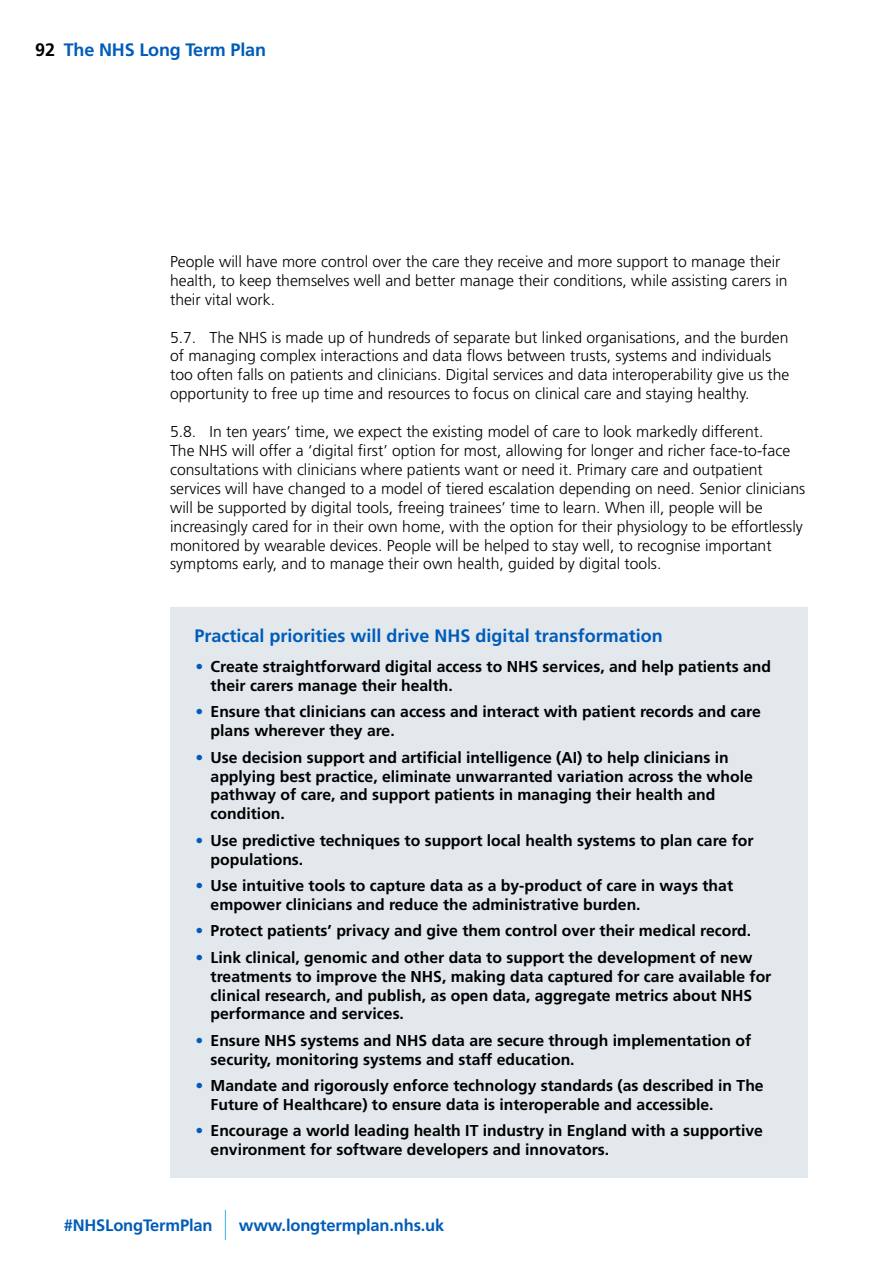
<style>
.page{position:relative;width:893px;height:1263px;background:#fff}
.page>*{position:absolute;margin:0;border:0;box-sizing:border-box;transform-origin:0 0}
.t1{font:700 18px "Frutiger LT Std";color:#005cb9}
.t2{font:700 16.5px "Frutiger LT Std";letter-spacing:-.01em;color:#005cb9}
.t3{font:700 15.75px/18.9px "Frutiger LT Std";color:#000}
.t4{font:300 15.75px/18.9px "Frutiger";color:#000}
.s1{color:#000}
.s2{color:#005cb9}
</style>
<div class="page">
<hr style="left:225px;top:1210px;width:1px;height:30px;background:#37b4e5">
<div style="left:170px;top:607px;width:638px;height:571px;background:#e2e8eb"></div>
<p class="t1" style="left:35px;top:39px;width:232px"><span class="s1">92</span> The NHS Long Term Plan</p>
<p class="t4" style="left:170px;top:252px;width:619px">People will have more control over the care they receive and more support to manage their health, to keep themselves well and better manage their conditions, while assisting carers in their vital work.</p>
<p class="t4" style="left:170px;top:328px;width:621px">5.7. The NHS is made up of hundreds of separate but linked organisations, and the burden of managing complex interactions and data flows between trusts, systems and individuals too often falls on patients and clinicians. Digital services and data interoperability give us the opportunity to free up time and resources to focus on clinical care and staying healthy.</p>
<p class="t4" style="left:170px;top:422px;width:637px">5.8. In ten years’ time, we expect the existing model of care to look markedly different.<br>The NHS will offer a ‘digital first’ option for most, allowing for longer and richer face-to-face consultations with clinicians where patients want or need it. Primary care and outpatient services will have changed to a model of tiered escalation depending on need. Senior clinicians will be supported by digital tools, freeing trainees’ time to learn. When ill, people will be increasingly cared for in their own home, with the option for their physiology to be effortlessly monitored by wearable devices. People will be helped to stay well, to recognise important symptoms early, and to manage their own health, guided by digital tools.</p>
<p class="t1" style="left:195px;top:625px;width:470px">Practical priorities will drive NHS digital transformation</p>
<p class="t3" style="left:211px;top:657px;width:562px;text-indent:-15px"><span class="s2">•</span> Create straightforward digital access to NHS services, and help patients and their carers manage their health.</p>
<p class="t3" style="left:211px;top:702px;width:552px;text-indent:-15px"><span class="s2">•</span> Ensure that clinicians can access and interact with patient records and care plans wherever they are.</p>
<p class="t3" style="left:211px;top:748px;width:544px;text-indent:-15px"><span class="s2">•</span> Use decision support and artificial intelligence (AI) to help clinicians in applying best practice, eliminate unwarranted variation across the whole pathway of care, and support patients in managing their health and condition.</p>
<p class="t3" style="left:211px;top:831px;width:544px;text-indent:-15px"><span class="s2">•</span> Use predictive techniques to support local health systems to plan care for populations.</p>
<p class="t3" style="left:211px;top:876px;width:524px;text-indent:-15px"><span class="s2">•</span> Use intuitive tools to capture data as a by-product of care in ways that empower clinicians and reduce the administrative burden.</p>
<p class="t3" style="left:196px;top:921px;width:557px"><span class="s2">•</span> Protect patients’ privacy and give them control over their medical record.</p>
<p class="t3" style="left:211px;top:948px;width:562px;text-indent:-15px"><span class="s2">•</span> Link clinical, genomic and other data to support the development of new treatments to improve the NHS, making data captured for care available for clinical research, and publish, as open data, aggregate metrics about NHS performance and services.</p>
<p class="t3" style="left:211px;top:1031px;width:542px;text-indent:-15px"><span class="s2">•</span> Ensure NHS systems and NHS data are secure through implementation of security, monitoring systems and staff education.</p>
<p class="t3" style="left:211px;top:1076px;width:555px;text-indent:-15px"><span class="s2">•</span> Mandate and rigorously enforce technology standards (as described in The<br>Future of Healthcare) to ensure data is interoperable and accessible.</p>
<p class="t3" style="left:211px;top:1121px;width:554px;text-indent:-15px"><span class="s2">•</span> Encourage a world leading health IT industry in England with a supportive environment for software developers and innovators.</p>
<p class="t2" style="left:64px;top:1215px;width:150px">#NHSLongTermPlan</p>
<p class="t2" style="left:239px;top:1215px;width:207px">www.longtermplan.nhs.uk</p>
</div>
